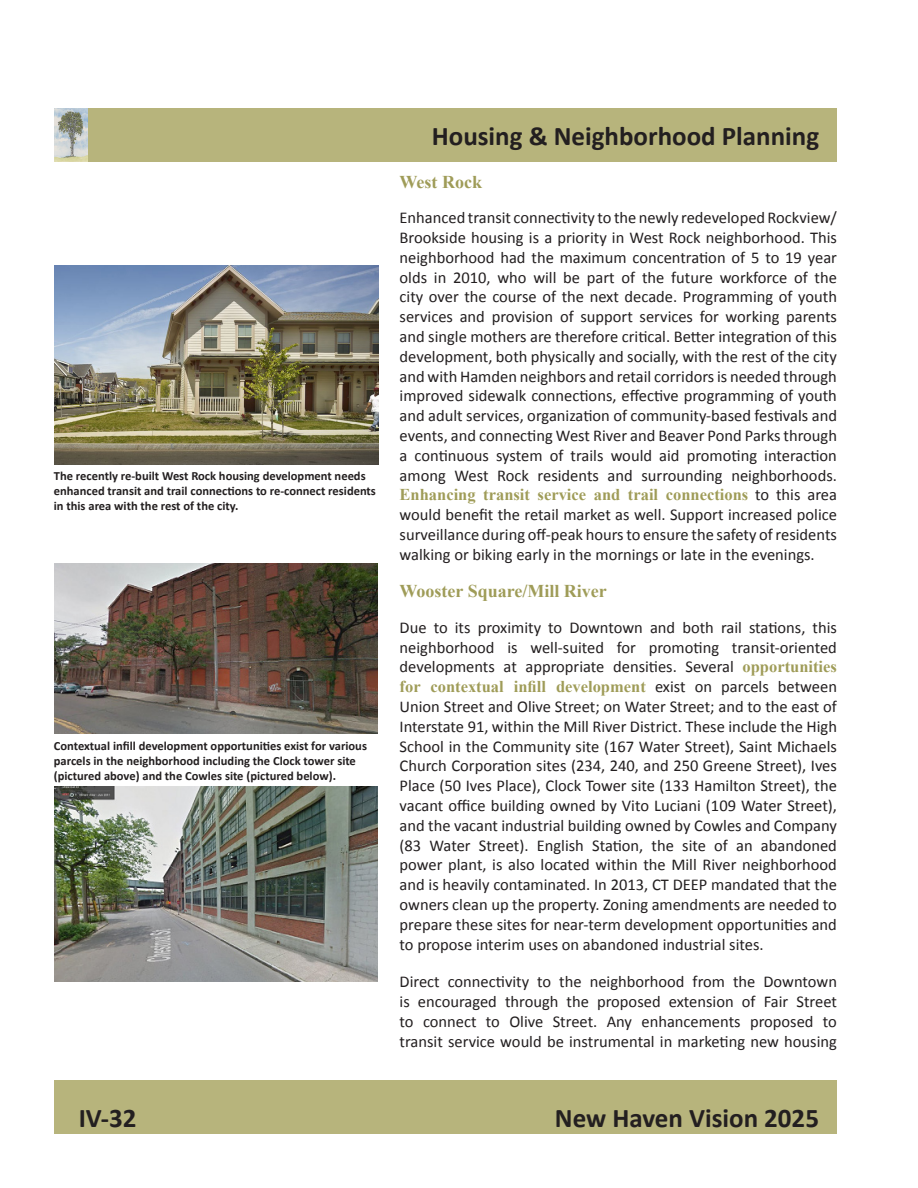
<style>
.page{position:relative;width:918px;height:1188px;background:#fff}
.page>*{position:absolute;margin:0;border:0;box-sizing:border-box;transform-origin:0 0}
.t1{font:700 27px "Calibri";color:#231f20}
.Subheading_4{font:700 18px "Times New Roman";color:#9f9c58}
.Body_text{font:16.5px/19.8px "Calibri";color:#231f20;text-align:justify}
.Figure{font:700 12.6px/15px "Calibri";color:#231f20}
.s1{font-family:"Times New Roman";font-weight:700;color:#9f9c58}
</style>
<div class="page">
<div style="left:88px;top:108px;width:749px;height:54px;background:#b7b47c"></div>
<img style="left:54px;top:108px;width:34px;height:54px">
<div style="left:54px;top:1080px;width:783px;height:54px;background:#b7b47c"></div>
<img style="left:54px;top:266px;width:324px;height:198px">
<img style="left:54px;top:564px;width:324px;height:169px">
<img style="left:54px;top:786px;width:324px;height:196px">
<p class="Figure" style="left:54px;top:468px;width:324px">The recently re-built West Rock housing development needs enhanced transit and trail connections to re-connect residents in this area with the rest of the city.</p>
<p class="Figure" style="left:54px;top:738px;width:315px">Contextual infill development opportunities exist for various parcels in the neighborhood including the Clock tower site (pictured above) and the Cowles site (pictured below).</p>
<h1 class="t1" style="left:432px;top:117px;width:389px">Housing &amp; Neighborhood Planning</h1>
<p class="Subheading_4" style="left:400px;top:169px;width:84px">West Rock</p>
<p class="Body_text" style="left:400px;top:207px;width:439px">Enhanced transit connectivity to the newly redeveloped Rockview/ Brookside housing is a priority in West Rock neighborhood. This neighborhood had the maximum concentration of 5 to 19 year olds in 2010, who will be part of the future workforce of the city over the course of the next decade. Programming of youth services and provision of support services for working parents and single mothers are therefore critical. Better integration of this development, both physically and socially, with the rest of the city and with Hamden neighbors and retail corridors is needed through improved sidewalk connections, effective programming of youth and adult services, organization of community-based festivals and events, and connecting West River and Beaver Pond Parks through a continuous system of trails would aid promoting interaction among West Rock residents and surrounding neighborhoods.<br><span class="s1">Enhancing transit service and trail connections</span> to this area would benefit the retail market as well. Support increased police surveillance during off-peak hours to ensure the safety of residents walking or biking early in the mornings or late in the evenings.</p>
<p class="Subheading_4" style="left:400px;top:578px;width:209px">Wooster Square/Mill River</p>
<p class="Body_text" style="left:400px;top:617px;width:439px">Due to its proximity to Downtown and both rail stations, this neighborhood is well-suited for promoting transit-oriented developments at appropriate densities. Several <span class="s1">opportunities for contextual infill development</span> exist on parcels between Union Street and Olive Street; on Water Street; and to the east of Interstate 91, within the Mill River District. These include the High School in the Community site (167 Water Street), Saint Michaels Church Corporation sites (234, 240, and 250 Greene Street), Ives Place (50 Ives Place), Clock Tower site (133 Hamilton Street), the vacant office building owned by Vito Luciani (109 Water Street), and the vacant industrial building owned by Cowles and Company (83 Water Street). English Station, the site of an abandoned power plant, is also located within the Mill River neighborhood and is heavily contaminated. In 2013, CT DEEP mandated that the owners clean up the property. Zoning amendments are needed to prepare these sites for near-term development opportunities and to propose interim uses on abandoned industrial sites.</p>
<p class="Body_text" style="left:400px;top:971px;width:439px">Direct connectivity to the neighborhood from the Downtown is encouraged through the proposed extension of Fair Street to connect to Olive Street. Any enhancements proposed to transit service would be instrumental in marketing new housing</p>
<h1 class="t1" style="left:79px;top:1099px;width:59px">IV-32</h1>
<h1 class="t1" style="left:555px;top:1099px;width:266px">New Haven Vision 2025</h1>
</div>
